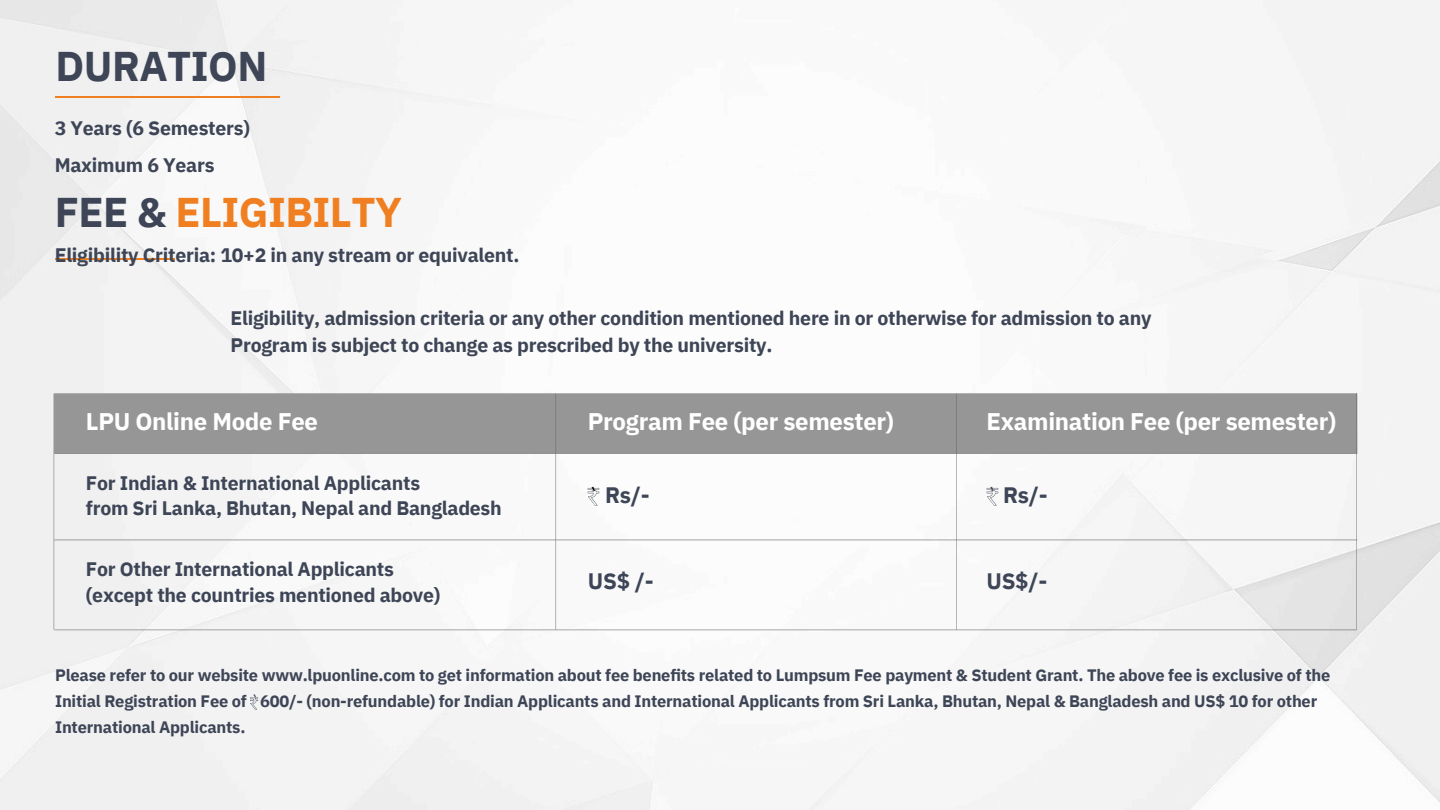
<style>
.page{position:relative;width:1440px;height:810px;background:#f6f6f6}
.page>*{position:absolute;margin:0;border:0;box-sizing:border-box;transform-origin:0 0}
.t1{font:700 41.4px "IBM Plex Sans";letter-spacing:-.015em;color:#f07f21}
.t2{font:700 41.4px "IBM Plex Sans";letter-spacing:-.015em;color:#3d4556}
.t3{font:700 24px "IBM Plex Sans";letter-spacing:-.015em;color:#fff}
.t4{font:23.8px "IBM Plex Sans Cond";color:#000}
.t5{font:23.8px "IBM Plex Sans Cond";color:#3d4556}
.t6{font:700 22.3px "IBM Plex Sans";letter-spacing:-.015em;color:#3d4556}
.t7{font:700 19.5px/25.5px "IBM Plex Sans";letter-spacing:-.015em;color:#3d4556}
.t8{font:700 16.5px/26.2px "IBM Plex Sans";letter-spacing:-.015em;color:#3d4556}
.s1{color:#3d4556}
.s2{font-weight:400}
</style>
<div class="page">
<hr style="left:56px;top:258px;width:120px;height:2px;background:#f07f21">
<hr style="left:56px;top:96px;width:224px;height:2px;background:#f07f21">
<svg style="left:250px;top:697px;width:8px;height:13px"></svg>
<img style="left:51px;top:390px;width:1309px;height:243px">
<h3 class="t2" style="left:56px;top:39px;width:213px">DURATION</h3>
<p class="t7" style="left:55px;top:109px;width:197px;line-height:36.8px">3 Years (6 Semesters)<br>Maximum 6 Years</p>
<p class="t1" style="left:55px;top:185px;width:349px"><span class="s1">FEE &amp;</span> ELIGIBILTY</p>
<p class="t7" style="left:55px;top:242px;width:466px">Eligibility Criteria: 10+2 in any stream or equivalent.</p>
<h4 class="t7" style="left:231px;top:304px;width:922px;line-height:27px">Eligibility, admission criteria or any other condition mentioned here in or otherwise for admission to any<br>Program is subject to change as prescribed by the university.</h4>
<h1 class="t3" style="left:86px;top:405px;width:234px">LPU Online Mode Fee</h1>
<h4 class="t3" style="left:588px;top:405px;width:308px">Program Fee (per semester)</h4>
<h4 class="t3" style="left:986px;top:405px;width:351px">Examination Fee (per semester)</h4>
<h4 class="t7" style="left:86px;top:470px;width:417px">For Indian &amp; International Applicants<br>from Sri Lanka, Bhutan, Nepal and Bangladesh</h4>
<h3 class="t7" style="left:86px;top:556px;width:356px">For Other International Applicants (except the countries mentioned above)</h3>
<h3 class="t4" style="left:588px;top:481px;width:14px">`</h3>
<h3 class="t6" style="left:605px;top:480px;width:46px">Rs/-</h3>
<p class="t5" style="left:986px;top:481px;width:14px">`</p>
<h3 class="t6" style="left:1003px;top:480px;width:46px">Rs/-</h3>
<h2 class="t6" style="left:588px;top:566px;width:67px">US$ /-</h2>
<p class="t6" style="left:987px;top:566px;width:62px">US$/-</p>
<p class="t8" style="left:55px;top:661px;width:1277px">Please refer to our website www.lpuonline.com to get information about fee benefits related to Lumpsum Fee payment &amp; Student Grant. The above fee is exclusive of the<br>Initial Registration Fee of <span class="s2">`</span>600/- (non-refundable) for Indian Applicants and International Applicants from Sri Lanka, Bhutan, Nepal &amp; Bangladesh and US$ 10 for other<br>International Applicants.</p>
</div>
